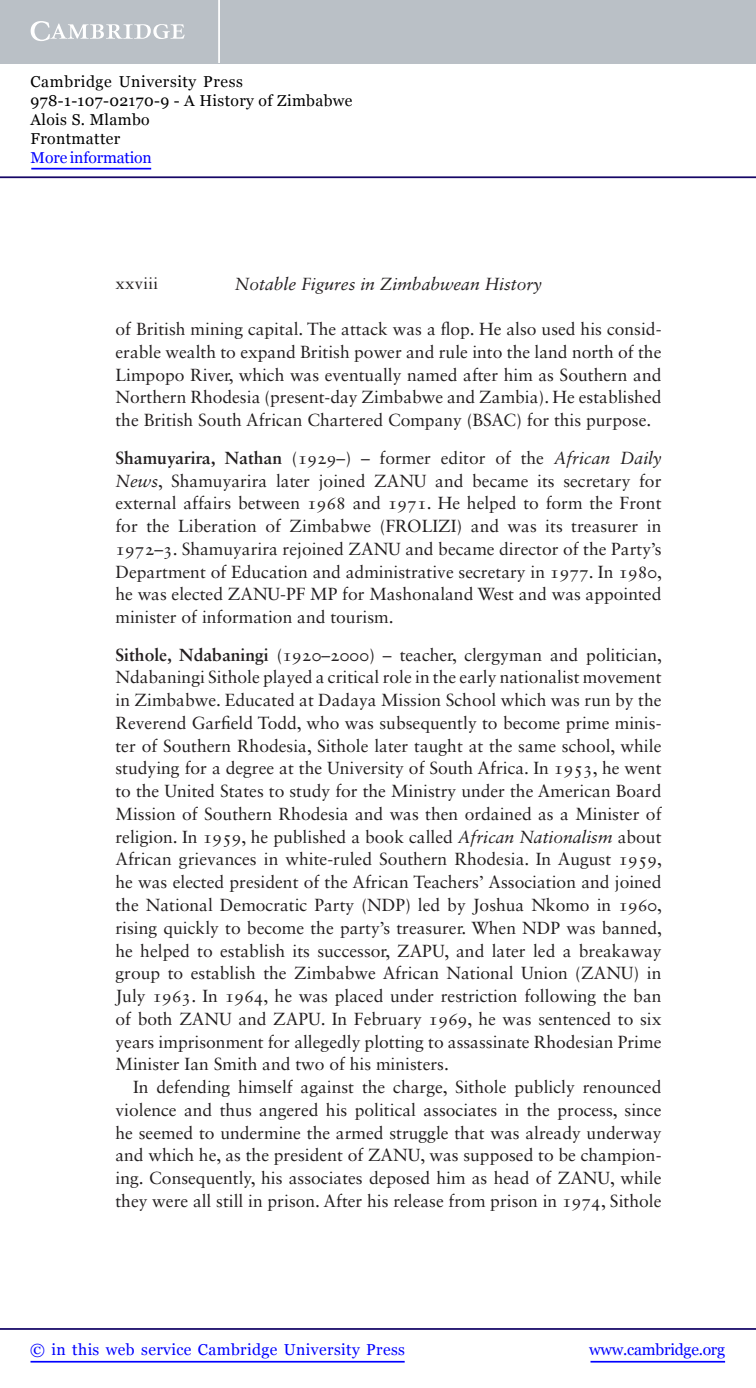
<style>
.page{position:relative;width:756px;height:1388px;background:#fff}
.page>*{position:absolute;margin:0;border:0;box-sizing:border-box;transform-origin:0 0}
.t1{font:17.5px/22.8px "Sabon LT Std";color:#231f20;text-align:justify}
.t2{font:italic 17.5px "Sabon LT Std";color:#231f20}
.t3{font:16.62px "Sabon LT Std";color:#231f20}
.t4{font:15.75px/18.9px "Georgia";letter-spacing:.025em;color:#000}
.t5{font:15.75px "Georgia";letter-spacing:.025em;color:#00f}
.t6{font:15.75px "Georgia";letter-spacing:-.015em;color:#00f}
.t7{font:15.75px "Georgia";letter-spacing:-.01em;color:#00f}
.s1{font-weight:700}
.s2{font-style:italic}
</style>
<div class="page">
<hr style="left:591px;top:1361px;width:134px;height:1px;background:#00f">
<hr style="left:0;top:1328px;width:756px;height:2px;background:#150666">
<hr style="left:31px;top:1361px;width:374px;height:1px;background:#00f">
<div style="left:0;top:0;width:756px;height:63px;background:#bac0c6"></div>
<svg style="left:31px;top:21px;width:154px;height:20px"></svg>
<hr style="left:218px;top:0;width:2px;height:63px;background:#fff">
<hr style="left:0;top:176px;width:756px;height:2px;background:#150666">
<hr style="left:31px;top:168px;width:120px;height:1px;background:#00f">
<p class="t4" style="left:31px;top:73px;width:323px">Cambridge University Press<br>978-1-107-02170-9 - A History of Zimbabwe<br>Alois S. Mlambo<br>Frontmatter</p>
<p class="t7" style="left:31px;top:148px;width:123px">More information</p>
<p class="t3" style="left:116px;top:277px;width:44px">xxviii</p>
<p class="t2" style="left:235px;top:276px;width:309px">Notable Figures in Zimbabwean History</p>
<p class="t1" style="left:116px;top:319px;width:548px">of British mining capital. The attack was a flop. He also used his consid&shy;erable wealth to expand British power and rule into the land north of the Limpopo River, which was eventually named after him as Southern and Northern Rhodesia (present-day Zimbabwe and Zambia). He established the British South African Chartered Company (BSAC) for this purpose.</p>
<p class="t1" style="left:116px;top:448px;width:548px"><span class="s1">Shamuyarira, Nathan</span> (1929–) – former editor of the <span class="s2">African Daily News</span>, Shamuyarira later joined ZANU and became its secretary for external affairs between 1968 and 1971. He helped to form the Front for the Liberation of Zimbabwe (FROLIZI) and was its treasurer in 1972–3. Shamuyarira rejoined ZANU and became director of the Party’s Department of Education and administrative secretary in 1977. In 1980, he was elected ZANU-PF MP for Mashonaland West and was appointed minister of information and tourism.</p>
<p class="t1" style="left:116px;top:645px;width:548px"><span class="s1">Sithole, Ndabaningi</span> (1920–2000) – teacher, clergyman and politician, Ndabaningi Sithole played a critical role in the early nationalist movement in Zimbabwe. Educated at Dadaya Mission School which was run by the Reverend Garfield Todd, who was subsequently to become prime minis&shy;ter of Southern Rhodesia, Sithole later taught at the same school, while studying for a degree at the University of South Africa. In 1953, he went to the United States to study for the Ministry under the American Board Mission of Southern Rhodesia and was then ordained as a Minister of religion. In 1959, he published a book called <span class="s2">African Nationalism</span> about African grievances in white-ruled Southern Rhodesia. In August 1959, he was elected president of the African Teachers’ Association and joined the National Democratic Party (NDP) led by Joshua Nkomo in 1960, rising quickly to become the party’s treasurer. When NDP was banned, he helped to establish its successor, ZAPU, and later led a breakaway group to establish the Zimbabwe African National Union (ZANU) in July 1963. In 1964, he was placed under restriction following the ban of both ZANU and ZAPU. In February 1969, he was sentenced to six years imprisonment for allegedly plotting to assassinate Rhodesian Prime Minister Ian Smith and two of his ministers.</p>
<p class="t1" style="left:116px;top:1077px;width:548px;text-indent:18px">In defending himself against the charge, Sithole publicly renounced violence and thus angered his political associates in the process, since he seemed to undermine the armed struggle that was already underway and which he, as the president of ZANU, was supposed to be champion&shy;ing. Consequently, his associates deposed him as head of ZANU, while they were all still in prison. After his release from prison in 1974, Sithole</p>
<p class="t5" style="left:30px;top:1339px;width:376px">© in this web service Cambridge University Press</p>
<p class="t6" style="left:589px;top:1339px;width:137px">www.cambridge.org</p>
</div>
